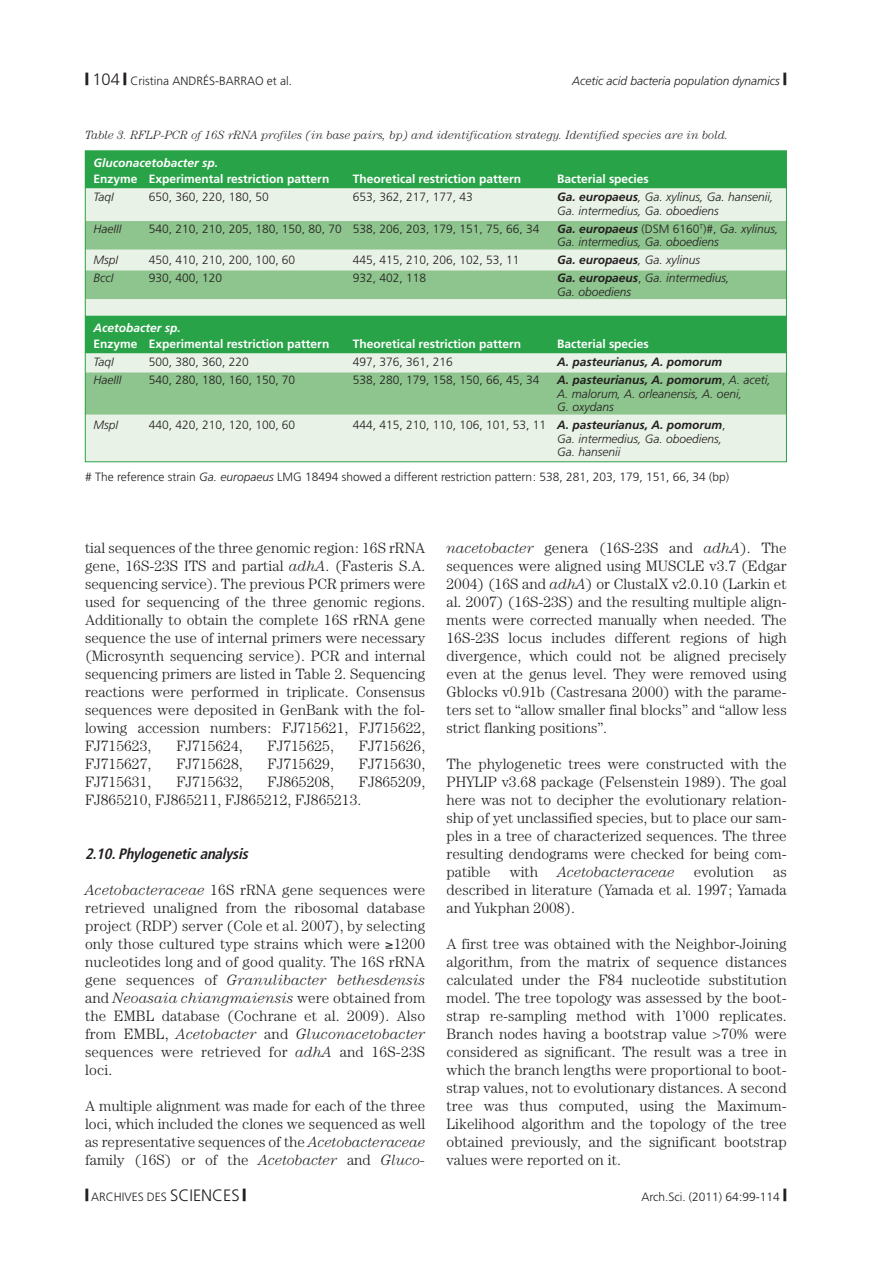
<style>
.page{position:relative;width:893px;height:1263px;background:#fff}
.page>*{position:absolute;margin:0;border:0;box-sizing:border-box;transform-origin:0 0}
.t1{font:300 15px/18px "Century";color:#231f20;text-align:justify}
.t2{font:italic 700 condensed 15px "Frutiger";color:#231f20}
.t3{font:italic 300 15px "Century";color:#231f20}
.t4{font:300 12px "Frutiger";color:#231f20}
.t5{font:italic 300 12px/13.5px "Frutiger";color:#231f20}
.t6{font:700 12px "Frutiger";color:#fff}
.t7{font:italic 300 12px "Century";color:#231f20}
.t8{font:italic 700 12px "Frutiger";color:#231f20}
.t9{font:italic 700 12px "Frutiger";color:#fff}
.s1{font-weight:900;font-size:16.5px}
.s2{font-size:16.5px}
.s3{font-weight:900;font-style:normal;font-size:16.5px}
.s4{font-weight:700}
.s5{font-style:normal}
.s6{font-weight:300}
.s7{font-style:italic}
</style>
<div class="page">
<div style="left:85px;top:151px;width:702px;height:311px;background:#e8f2e6"></div>
<div style="left:85px;top:151px;width:702px;height:21px;background:#29a347"></div>
<div style="left:85px;top:170px;width:702px;height:18px;background:#29a347"></div>
<div style="left:85px;top:221px;width:702px;height:15px;background:#8ec48d"></div>
<div style="left:85px;top:234px;width:702px;height:15px;background:#8ec48d"></div>
<div style="left:85px;top:270px;width:702px;height:15px;background:#8ec48d"></div>
<div style="left:85px;top:284px;width:702px;height:15px;background:#8ec48d"></div>
<div style="left:85px;top:316px;width:702px;height:21px;background:#29a347"></div>
<div style="left:85px;top:335px;width:702px;height:18px;background:#29a347"></div>
<div style="left:85px;top:372px;width:702px;height:15px;background:#8ec48d"></div>
<div style="left:85px;top:386px;width:702px;height:15px;background:#8ec48d"></div>
<div style="left:85px;top:399px;width:702px;height:15px;background:#8ec48d"></div>
<p class="t4" style="left:85px;top:76px;width:208px"><span class="s1">|</span> <span class="s2">104</span> <span class="s1">|</span> Cristina ANDRÉS-BARRAO et al.</p>
<p class="t5" style="left:572px;top:75px;width:216px">Acetic acid bacteria population dynamics <span class="s3">|</span></p>
<p class="t7" style="left:85px;top:131px;width:645px">Table 3. RFLP-PCR of 16S rRNA profiles (in base pairs, bp) and identification strategy. Identified species are in bold.</p>
<p class="t9" style="left:94px;top:158px;width:126px">Gluconacetobacter sp.</p>
<p class="t6" style="left:94px;top:174px;width:237px">Enzyme Experimental restriction pattern</p>
<p class="t6" style="left:353px;top:174px;width:170px">Theoretical restriction pattern</p>
<p class="t6" style="left:557px;top:174px;width:93px">Bacterial species</p>
<p class="t5" style="left:94px;top:191px;width:22px">TaqI</p>
<p class="t4" style="left:149px;top:192px;width:121px">650, 360, 220, 180, 50</p>
<p class="t4" style="left:353px;top:192px;width:121px">653, 362, 217, 177, 43</p>
<p class="t5" style="left:557px;top:191px;width:218px"><span class="s4">Ga. europaeus</span>, Ga. xylinus, Ga. hansenii,<br>Ga. intermedius, Ga. oboediens</p>
<p class="t5" style="left:94px;top:223px;width:29px">HaeIII</p>
<p class="t4" style="left:149px;top:224px;width:392px">540, 210, 210, 205, 180, 150, 80, 70 538, 206, 203, 179, 151, 75, 66, 34</p>
<p class="t5" style="left:557px;top:223px;width:223px"><span class="s4">Ga. europaeus</span> <span class="s5">(DSM 6160</span><sup>T</sup><span class="s5">)#,</span> Ga. xylinus,<br>Ga. intermedius, Ga. oboediens</p>
<p class="t5" style="left:94px;top:254px;width:26px">MspI</p>
<p class="t4" style="left:149px;top:255px;width:148px">450, 410, 210, 200, 100, 60</p>
<p class="t4" style="left:353px;top:255px;width:168px">445, 415, 210, 206, 102, 53, 11</p>
<p class="t8" style="left:557px;top:255px;width:145px">Ga. europaeus<span class="s6">, Ga. xylinus</span></p>
<p class="t5" style="left:94px;top:272px;width:21px">BccI</p>
<p class="t4" style="left:149px;top:273px;width:75px">930, 400, 120</p>
<p class="t4" style="left:353px;top:273px;width:75px">932, 402, 118</p>
<p class="t5" style="left:557px;top:272px;width:174px"><span class="s4">Ga. europaeus</span><span class="s5">,</span> Ga. intermedius,<br>Ga. oboediens</p>
<p class="t9" style="left:94px;top:323px;width:89px">Acetobacter sp.</p>
<p class="t6" style="left:94px;top:339px;width:237px">Enzyme Experimental restriction pattern</p>
<p class="t6" style="left:353px;top:339px;width:170px">Theoretical restriction pattern</p>
<p class="t6" style="left:557px;top:339px;width:93px">Bacterial species</p>
<p class="t5" style="left:94px;top:356px;width:22px">TaqI</p>
<p class="t4" style="left:149px;top:357px;width:101px">500, 380, 360, 220</p>
<p class="t4" style="left:353px;top:357px;width:101px">497, 376, 361, 216</p>
<p class="t8" style="left:557px;top:357px;width:167px">A. pasteurianus, A. pomorum</p>
<p class="t5" style="left:94px;top:374px;width:29px">HaeIII</p>
<p class="t4" style="left:149px;top:375px;width:148px">540, 280, 180, 160, 150, 70</p>
<p class="t4" style="left:353px;top:375px;width:188px">538, 280, 179, 158, 150, 66, 45, 34</p>
<p class="t5" style="left:557px;top:374px;width:215px"><span class="s4">A. pasteurianus, A. pomorum</span><span class="s5">,</span> A. aceti,<br>A. malorum, A. orleanensis, A. oeni,<br>G. oxydans</p>
<p class="t5" style="left:94px;top:419px;width:26px">MspI</p>
<p class="t4" style="left:149px;top:420px;width:148px">440, 420, 210, 120, 100, 60</p>
<p class="t5" style="left:557px;top:419px;width:170px;text-indent:-204px"><span class="s5">444, 415, 210, 110, 106, 101, 53, 11</span> <span class="s4">A. pasteurianus, A. pomorum</span><span class="s5">,<br></span>Ga. intermedius, Ga. oboediens,<br>Ga. hansenii</p>
<p class="t4" style="left:85px;top:472px;width:646px"># The reference strain <span class="s7">Ga. europaeus</span> LMG 18494 showed a different restriction pattern: 538, 281, 203, 179, 151, 66, 34 (bp)</p>
<p class="t1" style="left:85px;top:540px;width:342px">tial sequences of the three genomic region: 16S rRNA gene, 16S-23S ITS and partial <span class="s7">adhA</span>. (Fasteris S.A. sequencing service). The previous PCR primers were used for sequencing of the three genomic regions.<br>Additionally to obtain the complete 16S rRNA gene sequence the use of internal primers were necessary (Microsynth sequencing service). PCR and internal sequencing primers are listed in Table 2. Sequencing reactions were performed in triplicate. Consensus sequences were deposited in GenBank with the fol&shy;lowing accession numbers: FJ715621, FJ715622, FJ715623,</p>
<p class="t1" style="left:176px;top:738px;width:68px">FJ715624,</p>
<p class="t1" style="left:268px;top:738px;width:68px">FJ715625,</p>
<p class="t1" style="left:359px;top:738px;width:68px">FJ715626,</p>
<p class="t1" style="left:85px;top:756px;width:68px">FJ715627,</p>
<p class="t1" style="left:176px;top:756px;width:68px">FJ715628,</p>
<p class="t1" style="left:268px;top:756px;width:68px">FJ715629,</p>
<p class="t1" style="left:359px;top:756px;width:68px">FJ715630,</p>
<p class="t1" style="left:85px;top:774px;width:68px">FJ715631,</p>
<p class="t1" style="left:176px;top:774px;width:68px">FJ715632,</p>
<p class="t1" style="left:268px;top:774px;width:68px">FJ865208,</p>
<p class="t1" style="left:85px;top:774px;width:342px;text-indent:274px">FJ865209,<br>FJ865210, FJ865211, FJ865212, FJ865213.</p>
<p class="t2" style="left:85px;top:848px;width:167px">2.10. Phylogenetic analysis</p>
<p class="t1" style="left:85px;top:882px;width:342px"><span class="s7">Acetobacteraceae</span> 16S rRNA gene sequences were retrieved unaligned from the ribosomal database project (RDP) server (Cole et al. 2007), by selecting only those cultured type strains which were ≥1200 nucleotides long and of good quality. The 16S rRNA gene sequences of <span class="s7">Granulibacter bethesdensis </span>and <span class="s7">Neoasaia chiangmaiensis</span> were obtained from the EMBL database (Cochrane et al. 2009). Also from EMBL, <span class="s7">Acetobacter</span> and <span class="s7">Gluconacetobacter </span>sequences were retrieved for <span class="s7">adhA</span> and 16S-23S loci.</p>
<p class="t1" style="left:85px;top:1098px;width:342px">A multiple alignment was made for each of the three loci, which included the clones we sequenced as well as representative sequences of the <span class="s7">Acetobacteraceae </span>family (16S) or of the <span class="s7">Acetobacter</span> and <span class="s7">Gluco-</span></p>
<p class="t1" style="left:446px;top:540px;width:342px"><span class="s7">nacetobacter</span> genera (16S-23S and <span class="s7">adhA</span>). The sequences were aligned using MUSCLE v3.7 (Edgar 2004) (16S and <span class="s7">adhA</span>) or ClustalX v2.0.10 (Larkin et al. 2007) (16S-23S) and the resulting multiple align&shy;ments were corrected manually when needed. The 16S-23S locus includes different regions of high divergence, which could not be aligned precisely even at the genus level. They were removed using Gblocks v0.91b (Castresana 2000) with the parame&shy;ters set to “allow smaller final blocks” and “allow less strict flanking positions”.</p>
<p class="t1" style="left:446px;top:756px;width:342px">The phylogenetic trees were constructed with the PHYLIP v3.68 package (Felsenstein 1989). The goal here was not to decipher the evolutionary relation&shy;ship of yet unclassified species, but to place our sam&shy;ples in a tree of characterized sequences. The three resulting dendograms were checked for being com&shy;patible</p>
<p class="t1" style="left:510px;top:864px;width:30px">with</p>
<p class="t3" style="left:557px;top:867px;width:119px">Acetobacteraceae</p>
<p class="t1" style="left:694px;top:864px;width:61px">evolution</p>
<p class="t1" style="left:446px;top:864px;width:342px;text-indent:327px">as described in literature (Yamada et al. 1997; Yamada and Yukphan 2008).</p>
<p class="t1" style="left:446px;top:936px;width:342px">A first tree was obtained with the Neighbor-Joining algorithm, from the matrix of sequence distances calculated under the F84 nucleotide substitution model. The tree topology was assessed by the boot&shy;strap re-sampling method with 1’000 replicates.<br>Branch nodes having a bootstrap value &gt;70% were considered as significant. The result was a tree in which the branch lengths were proportional to boot&shy;strap values, not to evolutionary distances. A second tree was thus computed, using the Maximum-Likelihood algorithm and the topology of the tree obtained previously, and the significant bootstrap values were reported on it.</p>
<p class="t4" style="left:85px;top:1192px;width:163px"><span class="s1">|</span> ARCHIVES DES <span class="s2">SCIENCES</span> <span class="s1">|</span></p>
<p class="t4" style="left:641px;top:1192px;width:147px">Arch.Sci. (2011) 64:99-114 <span class="s1">|</span></p>
</div>
